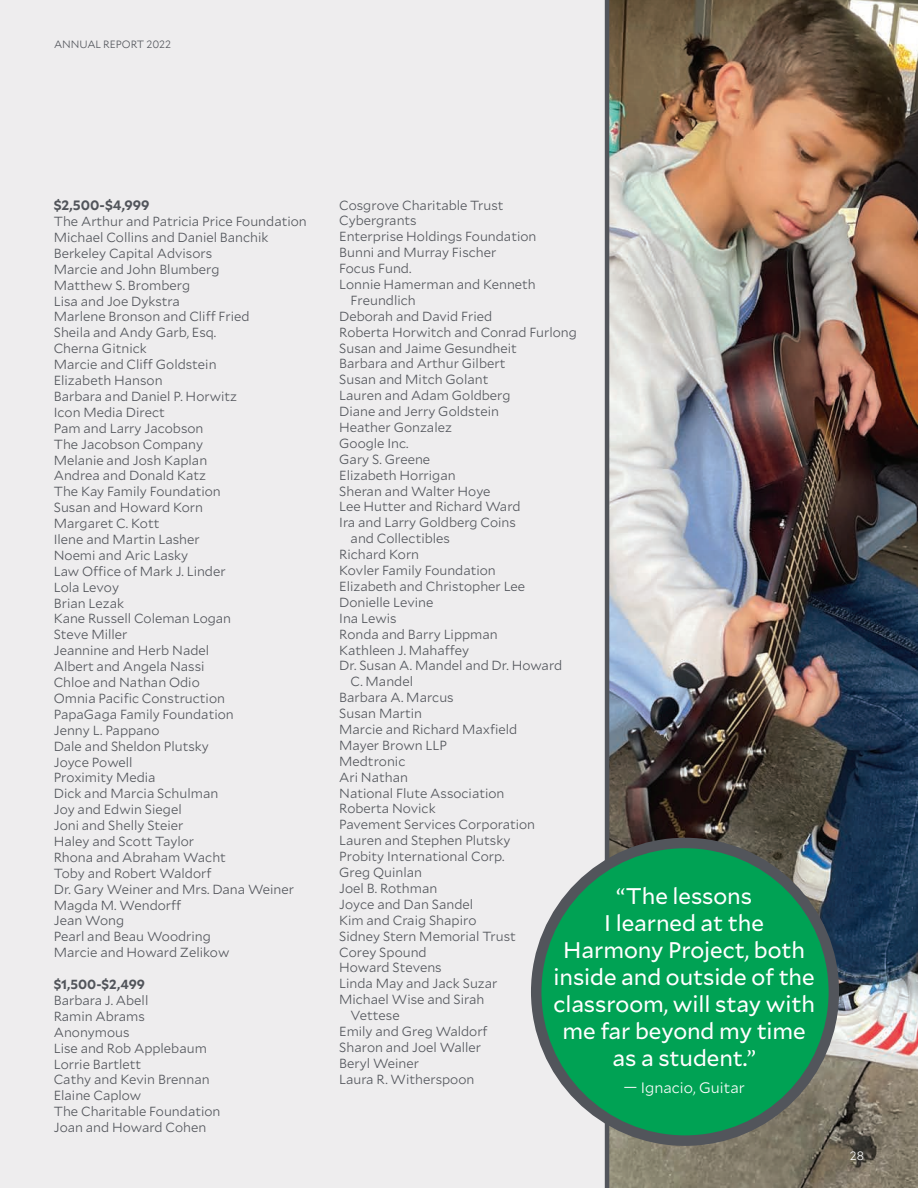
<style>
.page{position:relative;width:918px;height:1188px;background:#fff}
.page>*{position:absolute;margin:0;border:0;box-sizing:border-box;transform-origin:0 0}
.t1{font:22.5px/27px "Mallory";letter-spacing:-.005em;color:#fff;text-align:center}
.t2{font:300 15px "Mallory";color:#fff}
.Lists{font:700 13.5px "Mallory";color:#52555b}
.Lists-2{font:300 13.2px/15.9px "Mallory";color:#52555b}
.Lists-3{font:700 13.2px "Mallory";color:#52555b}
.t3{font:300 12px "Mallory";color:#fff}
.t4{font:300 10.5px "Mallory";color:#52555b}
</style>
<div class="page">
<div style="left:0;top:0;width:608px;height:1188px;background:#eeedee"></div>
<img style="left:609px;top:0;width:309px;height:1188px">
<hr style="left:605px;top:0;width:4px;height:1188px;background:#52555b">
<div style="left:536px;top:843px;width:298px;height:298px;background:#00a254;border-radius:50%"></div>
<div style="left:531px;top:838px;width:308px;height:308px;border:10px solid #52555b;border-radius:50%"></div>
<p class="t4" style="left:54px;top:37px;width:119px">ANNUAL REPORT 2022</p>
<p class="Lists" style="left:54px;top:195px;width:97px">$2,500-$4,999</p>
<p class="Lists-2" style="left:54px;top:213px;width:255px">The Arthur and Patricia Price Foundation</p>
<p class="Lists-2" style="left:54px;top:229px;width:216px">Michael Collins and Daniel Banchik</p>
<p class="Lists-2" style="left:54px;top:245px;width:160px">Berkeley Capital Advisors</p>
<p class="Lists-2" style="left:54px;top:261px;width:167px">Marcie and John Blumberg</p>
<p class="Lists-2" style="left:54px;top:276px;width:138px">Matthew S. Bromberg</p>
<p class="Lists-2" style="left:54px;top:292px;width:128px">Lisa and Joe Dykstra</p>
<p class="Lists-2" style="left:54px;top:308px;width:197px">Marlene Bronson and Cliff Fried</p>
<p class="Lists-2" style="left:54px;top:324px;width:164px">Sheila and Andy Garb, Esq.</p>
<p class="Lists-2" style="left:54px;top:340px;width:95px">Cherna Gitnick</p>
<p class="Lists-2" style="left:54px;top:356px;width:164px">Marcie and Cliff Goldstein</p>
<p class="Lists-2" style="left:54px;top:372px;width:110px">Elizabeth Hanson</p>
<p class="Lists-2" style="left:54px;top:388px;width:185px">Barbara and Daniel P. Horwitz</p>
<p class="Lists-2" style="left:54px;top:404px;width:113px">Icon Media Direct</p>
<p class="Lists-2" style="left:54px;top:419px;width:151px">Pam and Larry Jacobson</p>
<p class="Lists-2" style="left:54px;top:435px;width:151px">The Jacobson Company</p>
<p class="Lists-2" style="left:54px;top:451px;width:155px">Melanie and Josh Kaplan</p>
<p class="Lists-2" style="left:54px;top:467px;width:154px">Andrea and Donald Katz</p>
<p class="Lists-2" style="left:54px;top:483px;width:169px">The Kay Family Foundation</p>
<p class="Lists-2" style="left:54px;top:499px;width:151px">Susan and Howard Korn</p>
<p class="Lists-2" style="left:54px;top:515px;width:107px">Margaret C. Kott</p>
<p class="Lists-2" style="left:54px;top:531px;width:147px">Ilene and Martin Lasher</p>
<p class="Lists-2" style="left:54px;top:547px;width:136px">Noemi and Aric Lasky</p>
<p class="Lists-2" style="left:54px;top:562px;width:173px">Law Office of Mark J. Linder</p>
<p class="Lists-2" style="left:54px;top:578px;width:67px">Lola Levoy</p>
<p class="Lists-2" style="left:54px;top:594px;width:72px">Brian Lezak</p>
<p class="Lists-2" style="left:54px;top:610px;width:179px">Kane Russell Coleman Logan</p>
<p class="Lists-2" style="left:54px;top:626px;width:75px">Steve Miller</p>
<p class="Lists-2" style="left:54px;top:642px;width:157px">Jeannine and Herb Nadel</p>
<p class="Lists-2" style="left:54px;top:658px;width:152px">Albert and Angela Nassi</p>
<p class="Lists-2" style="left:54px;top:674px;width:148px">Chloe and Nathan Odio</p>
<p class="Lists-2" style="left:54px;top:690px;width:173px">Omnia Pacific Construction</p>
<p class="Lists-2" style="left:54px;top:706px;width:181px">PapaGaga Family Foundation</p>
<p class="Lists-2" style="left:54px;top:721px;width:107px">Jenny L. Pappano</p>
<p class="Lists-2" style="left:54px;top:737px;width:157px">Dale and Sheldon Plutsky</p>
<p class="Lists-2" style="left:54px;top:753px;width:80px">Joyce Powell</p>
<p class="Lists-2" style="left:54px;top:769px;width:103px">Proximity Media</p>
<p class="Lists-2" style="left:54px;top:785px;width:166px">Dick and Marcia Schulman</p>
<p class="Lists-2" style="left:54px;top:801px;width:129px">Joy and Edwin Siegel</p>
<p class="Lists-2" style="left:54px;top:817px;width:131px">Joni and Shelly Steier</p>
<p class="Lists-2" style="left:54px;top:833px;width:142px">Haley and Scott Taylor</p>
<p class="Lists-2" style="left:54px;top:849px;width:174px">Rhona and Abraham Wacht</p>
<p class="Lists-2" style="left:54px;top:864px;width:159px">Toby and Robert Waldorf</p>
<p class="Lists-2" style="left:54px;top:880px;width:242px">Dr. Gary Weiner and Mrs. Dana Weiner</p>
<p class="Lists-2" style="left:54px;top:896px;width:129px">Magda M. Wendorff</p>
<p class="Lists-2" style="left:54px;top:912px;width:72px">Jean Wong</p>
<p class="Lists-2" style="left:54px;top:928px;width:159px">Pearl and Beau Woodring</p>
<p class="Lists-2" style="left:54px;top:944px;width:177px">Marcie and Howard Zelikow</p>
<p class="Lists-3" style="left:54px;top:975px;width:93px">$1,500-$2,499</p>
<p class="Lists-2" style="left:54px;top:992px;width:96px">Barbara J. Abell</p>
<p class="Lists-2" style="left:54px;top:1008px;width:93px">Ramin Abrams</p>
<p class="Lists-2" style="left:54px;top:1023px;width:77px">Anonymous</p>
<p class="Lists-2" style="left:54px;top:1039px;width:155px">Lise and Rob Applebaum</p>
<p class="Lists-2" style="left:54px;top:1055px;width:89px">Lorrie Bartlett</p>
<p class="Lists-2" style="left:54px;top:1071px;width:158px">Cathy and Kevin Brennan</p>
<p class="Lists-2" style="left:54px;top:1087px;width:89px">Elaine Caplow</p>
<p class="Lists-2" style="left:54px;top:1103px;width:168px">The Charitable Foundation</p>
<p class="Lists-2" style="left:54px;top:1119px;width:154px">Joan and Howard Cohen</p>
<p class="Lists-2" style="left:339px;top:196px;width:166px">Cosgrove Charitable Trust</p>
<p class="Lists-2" style="left:339px;top:212px;width:79px">Cybergrants</p>
<p class="Lists-2" style="left:339px;top:228px;width:199px">Enterprise Holdings Foundation</p>
<p class="Lists-2" style="left:339px;top:244px;width:159px">Bunni and Murray Fischer</p>
<p class="Lists-2" style="left:339px;top:260px;width:74px">Focus Fund.</p>
<p class="Lists-2" style="left:351px;top:276px;width:187px;text-indent:-11px">Lonnie Hamerman and Kenneth<br>Freundlich</p>
<p class="Lists-2" style="left:339px;top:307px;width:154px">Deborah and David Fried</p>
<p class="Lists-2" style="left:339px;top:323px;width:239px">Roberta Horwitch and Conrad Furlong</p>
<p class="Lists-2" style="left:339px;top:339px;width:179px">Susan and Jaime Gesundheit</p>
<p class="Lists-2" style="left:339px;top:355px;width:168px">Barbara and Arthur Gilbert</p>
<p class="Lists-2" style="left:339px;top:371px;width:151px">Susan and Mitch Golant</p>
<p class="Lists-2" style="left:339px;top:387px;width:173px">Lauren and Adam Goldberg</p>
<p class="Lists-2" style="left:339px;top:403px;width:161px">Diane and Jerry Goldstein</p>
<p class="Lists-2" style="left:339px;top:419px;width:114px">Heather Gonzalez</p>
<p class="Lists-2" style="left:339px;top:435px;width:71px">Google Inc.</p>
<p class="Lists-2" style="left:339px;top:451px;width:93px">Gary S. Greene</p>
<p class="Lists-2" style="left:339px;top:466px;width:118px">Elizabeth Horrigan</p>
<p class="Lists-2" style="left:339px;top:482px;width:153px">Sheran and Walter Hoye</p>
<p class="Lists-2" style="left:339px;top:498px;width:183px">Lee Hutter and Richard Ward</p>
<p class="Lists-2" style="left:351px;top:514px;width:167px;text-indent:-11px">Ira and Larry Goldberg Coins and Collectibles</p>
<p class="Lists-2" style="left:339px;top:546px;width:81px">Richard Korn</p>
<p class="Lists-2" style="left:339px;top:562px;width:158px">Kovler Family Foundation</p>
<p class="Lists-2" style="left:339px;top:578px;width:188px">Elizabeth and Christopher Lee</p>
<p class="Lists-2" style="left:339px;top:594px;width:96px">Donielle Levine</p>
<p class="Lists-2" style="left:339px;top:609px;width:59px">Ina Lewis</p>
<p class="Lists-2" style="left:339px;top:625px;width:160px">Ronda and Barry Lippman</p>
<p class="Lists-2" style="left:339px;top:641px;width:131px">Kathleen J. Mahaffey</p>
<p class="Lists-2" style="left:351px;top:657px;width:213px;text-indent:-11px">Dr. Susan A. Mandel and Dr. Howard<br>C. Mandel</p>
<p class="Lists-2" style="left:339px;top:689px;width:116px">Barbara A. Marcus</p>
<p class="Lists-2" style="left:339px;top:705px;width:84px">Susan Martin</p>
<p class="Lists-2" style="left:339px;top:721px;width:180px">Marcie and Richard Maxfield</p>
<p class="Lists-2" style="left:339px;top:737px;width:109px">Mayer Brown LLP</p>
<p class="Lists-2" style="left:339px;top:753px;width:68px">Medtronic</p>
<p class="Lists-2" style="left:339px;top:768px;width:70px">Ari Nathan</p>
<p class="Lists-2" style="left:339px;top:784px;width:167px">National Flute Association</p>
<p class="Lists-2" style="left:339px;top:800px;width:98px">Roberta Novick</p>
<p class="Lists-2" style="left:339px;top:816px;width:197px">Pavement Services Corporation</p>
<p class="Lists-2" style="left:339px;top:832px;width:173px">Lauren and Stephen Plutsky</p>
<p class="Lists-2" style="left:339px;top:848px;width:167px">Probity International Corp.</p>
<p class="Lists-2" style="left:339px;top:864px;width:84px">Greg Quinlan</p>
<p class="Lists-2" style="left:339px;top:880px;width:100px">Joel B. Rothman</p>
<p class="Lists-2" style="left:339px;top:896px;width:136px">Joyce and Dan Sandel</p>
<p class="Lists-2" style="left:339px;top:911px;width:139px">Kim and Craig Shapiro</p>
<p class="Lists-2" style="left:339px;top:927px;width:178px">Sidney Stern Memorial Trust</p>
<p class="Lists-2" style="left:339px;top:943px;width:89px">Corey Spound</p>
<p class="Lists-2" style="left:339px;top:959px;width:104px">Howard Stevens</p>
<p class="Lists-2" style="left:339px;top:975px;width:160px">Linda May and Jack Suzar</p>
<p class="Lists-2" style="left:351px;top:991px;width:135px;text-indent:-11px">Michael Wise and Sirah<br>Vettese</p>
<p class="Lists-2" style="left:339px;top:1023px;width:150px">Emily and Greg Waldorf</p>
<p class="Lists-2" style="left:339px;top:1039px;width:143px">Sharon and Joel Waller</p>
<p class="Lists-2" style="left:339px;top:1055px;width:81px">Beryl Weiner</p>
<p class="Lists-2" style="left:339px;top:1070px;width:137px">Laura R. Witherspoon</p>
<p class="t1" style="left:553px;top:882px;width:263px">“The lessons<br>I learned at the<br>Harmony Project, both inside and outside of the classroom, will stay with me far beyond my time as a student.”</p>
<p class="t2" style="left:623px;top:1077px;width:123px">— Ignacio, Guitar</p>
<p class="t3" style="left:850px;top:1147px;width:16px">28</p>
</div>
